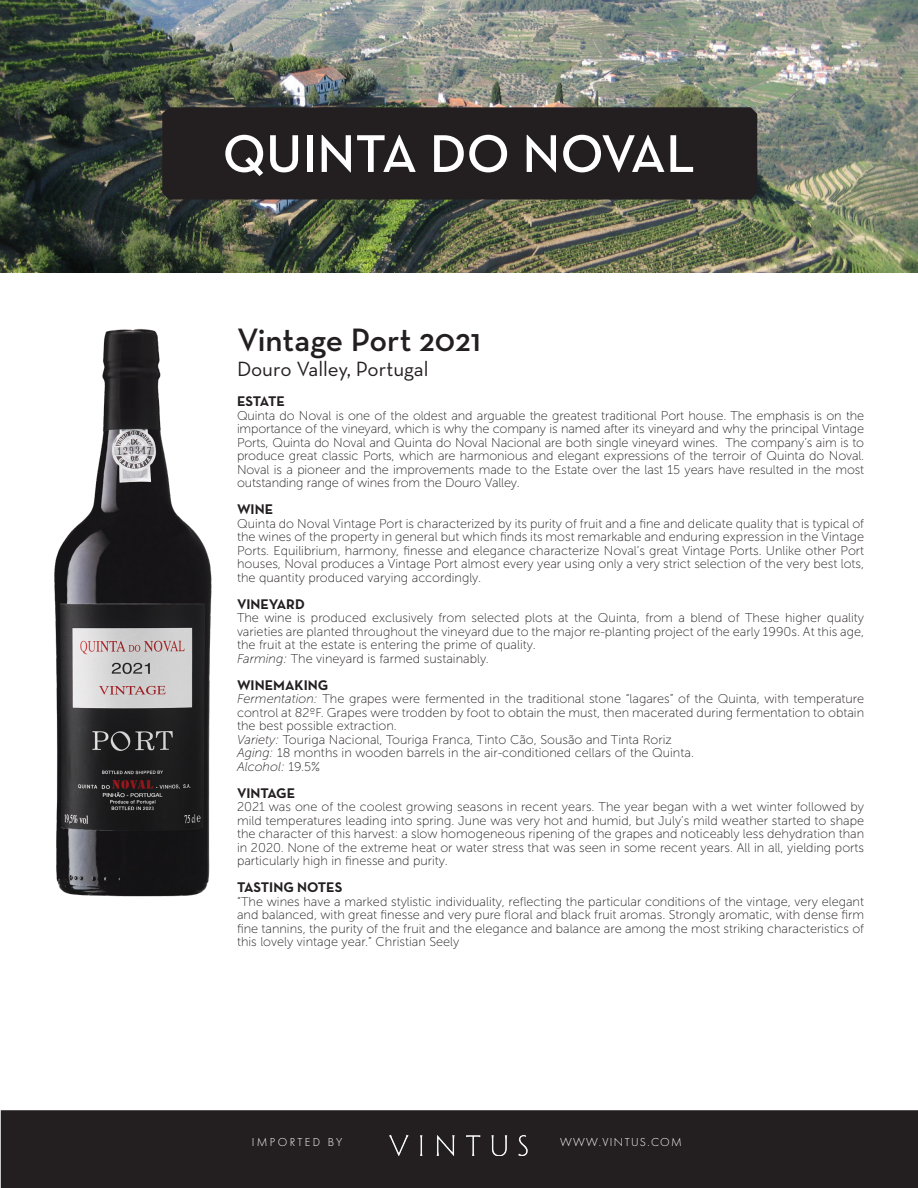
<style>
.page{position:relative;width:918px;height:1188px;background:#fff}
.page>*{position:absolute;margin:0;border:0;box-sizing:border-box;transform-origin:0 0}
.t1{font:600 54px "Neutraface Text";color:#fff}
.t2{font:600 33px "Neutraface Text";color:#231f20}
.t3{font:21px "Neutraface Text";color:#231f20}
.t4{font:700 14.25px "Neutraface Text";color:#231f20}
.t5{font:12.75px/13.5px "Museo Sans 100";color:#231f20;text-align:justify}
.t6{font:italic 12.75px "Museo Sans 100";color:#231f20}
.t7{font:300 12px "Futura PT";letter-spacing:.11em;color:#fff}
.t8{font:300 12px "Futura PT";letter-spacing:.2em;color:#fff}
.s1{font-style:italic}
.s2{font-style:normal}
</style>
<div class="page">
<img style="left:1px;top:0;width:917px;height:272px">
<div style="left:2px;top:1111px;width:916px;height:76px;background:#231f20"></div>
<div style="left:1px;top:1110px;width:917px;height:78px;border:2px solid #231f20"></div>
<img style="left:389px;top:1134px;width:139px;height:21px">
<div style="left:162px;top:107px;width:595px;height:93px;background:#231f20"></div>
<img style="left:54px;top:328px;width:158px;height:569px">
<p class="t1" style="left:223px;top:120px;width:474px">QUINTA DO NOVAL</p>
<p class="t2" style="left:237px;top:319px;width:245px">Vintage Port 2021</p>
<p class="t3" style="left:237px;top:355px;width:193px">Douro Valley, Portugal</p>
<p class="t4" style="left:237px;top:392px;width:49px">ESTATE</p>
<p class="t5" style="left:237px;top:409px;width:629px">Quinta do Noval is one of the oldest and arguable the greatest traditional Port house. The emphasis is on the importance of the vineyard, which is why the company is named after its vineyard and why the principal Vintage Ports, Quinta do Noval and Quinta do Noval Nacional are both single vineyard wines. The company’s aim is to produce great classic Ports, which are harmonious and elegant expressions of the terroir of Quinta do Noval.<br>Noval is a pioneer and the improvements made to the Estate over the last 15 years have resulted in the most outstanding range of wines from the Douro Valley.</p>
<p class="t4" style="left:237px;top:500px;width:38px">WINE</p>
<p class="t5" style="left:237px;top:517px;width:629px">Quinta do Noval Vintage Port is characterized by its purity of fruit and a fine and delicate quality that is typical of the wines of the property in general but which finds its most remarkable and enduring expression in the Vintage Ports. Equilibrium, harmony, finesse and elegance characterize Noval’s great Vintage Ports. Unlike other Port houses, Noval produces a Vintage Port almost every year using only a very strict selection of the very best lots, the quantity produced varying accordingly.</p>
<p class="t4" style="left:237px;top:595px;width:69px">VINEYARD</p>
<p class="t5" style="left:237px;top:611px;width:629px">The wine is produced exclusively from selected plots at the Quinta, from a blend of These higher quality varieties are planted throughout the vineyard due to the major re-planting project of the early 1990s. At this age, the fruit at the estate is entering the prime of quality.</p>
<p class="t5" style="left:237px;top:652px;width:253px"><span class="s1">Farming:</span> The vineyard is farmed sustainably.</p>
<p class="t4" style="left:237px;top:676px;width:93px">WINEMAKING</p>
<p class="t5" style="left:237px;top:692px;width:629px"><span class="s1">Fermentation:</span> The grapes were fermented in the traditional stone “lagares” of the Quinta, with temperature control at 82ºF. Grapes were trodden by foot to obtain the must, then macerated during fermentation to obtain the best possible extraction.</p>
<p class="t5" style="left:237px;top:733px;width:436px"><span class="s1">Variety:</span> Touriga Nacional, Touriga Franca, Tinto Cão, Sousão and Tinta Roriz</p>
<p class="t5" style="left:237px;top:746px;width:459px"><span class="s1">Aging:</span> 18 months in wooden barrels in the air-conditioned cellars of the Quinta.</p>
<p class="t6" style="left:237px;top:760px;width:85px">Alcohol: <span class="s2">19.5%</span></p>
<p class="t4" style="left:237px;top:784px;width:60px">VINTAGE</p>
<p class="t5" style="left:237px;top:800px;width:629px">2021 was one of the coolest growing seasons in recent years. The year began with a wet winter followed by mild temperatures leading into spring. June was very hot and humid, but July’s mild weather started to shape the character of this harvest: a slow homogeneous ripening of the grapes and noticeably less dehydration than in 2020. None of the extreme heat or water stress that was seen in some recent years. All in all, yielding ports particularly high in finesse and purity.</p>
<p class="t4" style="left:237px;top:878px;width:107px">TASTING NOTES</p>
<p class="t5" style="left:237px;top:895px;width:629px">“The wines have a marked stylistic individuality, reflecting the particular conditions of the vintage, very elegant and balanced, with great finesse and very pure floral and black fruit aromas. Strongly aromatic, with dense firm fine tannins, the purity of the fruit and the elegance and balance are among the most striking characteristics of this lovely vintage year.” Christian Seely</p>
<p class="t8" style="left:252px;top:1135px;width:92px">IMPORTED BY</p>
<p class="t7" style="left:560px;top:1135px;width:123px">WWW.VINTUS.COM</p>
</div>
